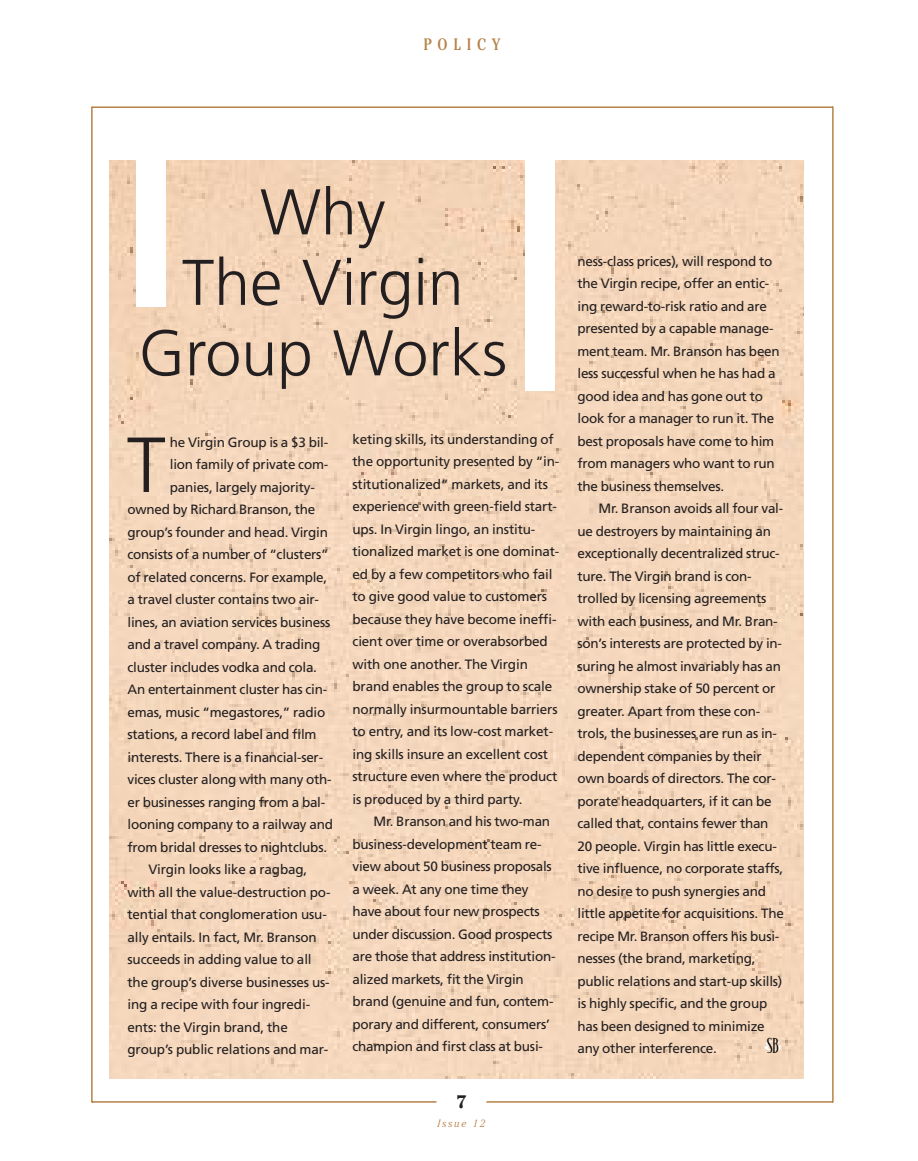
<style>
.page{position:relative;width:918px;height:1161px;background:#fff}
.page>*{position:absolute;margin:0;border:0;box-sizing:border-box;transform-origin:0 0}
.t1{font:300 78px "Frutiger";color:#231f20}
.t2{font:300 64.5px/70.5px "Frutiger";color:#231f20;text-align:center}
.t3{font:300 19.5px "Bodega Serif";color:#000;scale:1.05 1}
.t4{font:700 18px "Cheltenham";color:#231f20}
.t5{font:condensed 16.5px "Cheltenham";letter-spacing:.355em;color:#b68248}
.t6{font:13.5px/22.5px "Frutiger";letter-spacing:-.015em;color:#231f20}
.t7{font:italic 300 10.5px "Cheltenham";letter-spacing:.16em;color:#b68248}
</style>
<div class="page">
<hr style="left:92px;top:106px;width:741px;height:2px;background:#b68248">
<hr style="left:92px;top:1101px;width:741px;height:2px;background:#b68248">
<hr style="left:91px;top:107px;width:2px;height:995px;background:#b68248">
<hr style="left:832px;top:106px;width:2px;height:996px;background:#b68248">
<svg style="left:403px;top:1101px;width:117px;height:2px"></svg>
<img style="left:110px;top:161px;width:693px;height:917px">
<div style="left:136px;top:160px;width:30px;height:148px;background:#fff"></div>
<div style="left:525px;top:160px;width:30px;height:232px;background:#fff"></div>
<p class="t5" style="left:424px;top:38px;width:78px">POLICY</p>
<h2 class="t2" style="left:139px;top:182px;width:370px">Why<br>The Virgin<br>Group Works</h2>
<h1 class="t1" style="left:127px;top:433px;width:40px">T</h1>
<p class="t6" style="left:170px;top:432px;width:160px">he Virgin Group is a $3 bil-</p>
<p class="t6" style="left:170px;top:455px;width:160px">lion family of private com-</p>
<p class="t6" style="left:170px;top:477px;width:146px">panies, largely majority-</p>
<p class="t6" style="left:127px;top:500px;width:189px">owned by Richard Branson, the</p>
<p class="t6" style="left:127px;top:522px;width:202px">group’s founder and head. Virgin</p>
<p class="t6" style="left:127px;top:545px;width:203px">consists of a number of “clusters”</p>
<p class="t6" style="left:127px;top:567px;width:201px">of related concerns. For example,</p>
<p class="t6" style="left:127px;top:590px;width:193px">a travel cluster contains two air-</p>
<p class="t6" style="left:127px;top:612px;width:204px">lines, an aviation services business</p>
<p class="t6" style="left:127px;top:635px;width:194px">and a travel company. A trading</p>
<p class="t6" style="left:127px;top:657px;width:191px">cluster includes vodka and cola.</p>
<p class="t6" style="left:127px;top:680px;width:201px">An entertainment cluster has cin-</p>
<p class="t6" style="left:127px;top:702px;width:199px">emas, music “megastores,” radio</p>
<p class="t6" style="left:127px;top:725px;width:191px">stations, a record label and film</p>
<p class="t6" style="left:127px;top:747px;width:197px">interests. There is a financial-ser-</p>
<p class="t6" style="left:127px;top:770px;width:206px">vices cluster along with many oth-</p>
<p class="t6" style="left:127px;top:792px;width:199px">er businesses ranging from a bal-</p>
<p class="t6" style="left:127px;top:815px;width:207px">looning company to a railway and</p>
<p class="t6" style="left:127px;top:837px;width:201px">from bridal dresses to nightclubs.</p>
<p class="t6" style="left:149px;top:860px;width:160px">Virgin looks like a ragbag,</p>
<p class="t6" style="left:127px;top:882px;width:205px">with all the value-destruction po-</p>
<p class="t6" style="left:127px;top:905px;width:201px">tential that conglomeration usu-</p>
<p class="t6" style="left:127px;top:927px;width:191px">ally entails. In fact, Mr. Branson</p>
<p class="t6" style="left:127px;top:950px;width:186px">succeeds in adding value to all</p>
<p class="t6" style="left:127px;top:972px;width:204px">the group’s diverse businesses us-</p>
<p class="t6" style="left:127px;top:995px;width:184px">ing a recipe with four ingredi-</p>
<p class="t6" style="left:127px;top:1017px;width:162px">ents: the Virgin brand, the</p>
<p class="t6" style="left:127px;top:1040px;width:202px">group’s public relations and mar-</p>
<p class="t6" style="left:353px;top:429px;width:208px">keting skills, its understanding of the opportunity presented by “in&shy;stitutionalized” markets, and its experience with green-field start&shy;ups. In Virgin lingo, an institu&shy;tionalized market is one dominat&shy;ed by a few competitors who fail to give good value to customers because they have become ineffi&shy;cient over time or overabsorbed with one another. The Virgin brand enables the group to scale normally insurmountable barriers to entry, and its low-cost market&shy;ing skills insure an excellent cost structure even where the product is produced by a third party.</p>
<p class="t6" style="left:353px;top:811px;width:205px;text-indent:21px">Mr. Branson and his two-man business-development team re&shy;view about 50 business proposals a week. At any one time they have about four new prospects under discussion. Good prospects are those that address institution&shy;alized markets, fit the Virgin brand (genuine and fun, contem&shy;porary and different, consumers’ champion and first class at busi-</p>
<h3 class="t4" style="left:456px;top:1095px;width:12px">7</h3>
<p class="t7" style="left:438px;top:1120px;width:49px">Issue 12</p>
<p class="t6" style="left:578px;top:251px;width:204px">ness-class prices), will respond to the Virgin recipe, offer an entic&shy;ing reward-to-risk ratio and are presented by a capable manage&shy;ment team. Mr. Branson has been less successful when he has had a good idea and has gone out to look for a manager to run it. The best proposals have come to him from managers who want to run the business themselves.</p>
<p class="t6" style="left:578px;top:498px;width:208px;text-indent:21px">Mr. Branson avoids all four val&shy;ue destroyers by maintaining an exceptionally decentralized struc&shy;ture. The Virgin brand is con&shy;trolled by licensing agreements with each business, and Mr. Bran&shy;son’s interests are protected by in&shy;suring he almost invariably has an ownership stake of 50 percent or greater. Apart from these con&shy;trols, the businesses are run as in&shy;dependent companies by their own boards of directors. The cor&shy;porate headquarters, if it can be called that, contains fewer than 20 people. Virgin has little execu&shy;tive influence, no corporate staffs, no desire to push synergies and little appetite for acquisitions. The recipe Mr. Branson offers his busi&shy;nesses (the brand, marketing, public relations and start-up skills) is highly specific, and the group has been designed to minimize any other interference.</p>
<h3 class="t3" style="left:763px;top:1038px;width:21px"><sup>&amp;</sup>S B</h3>
</div>
